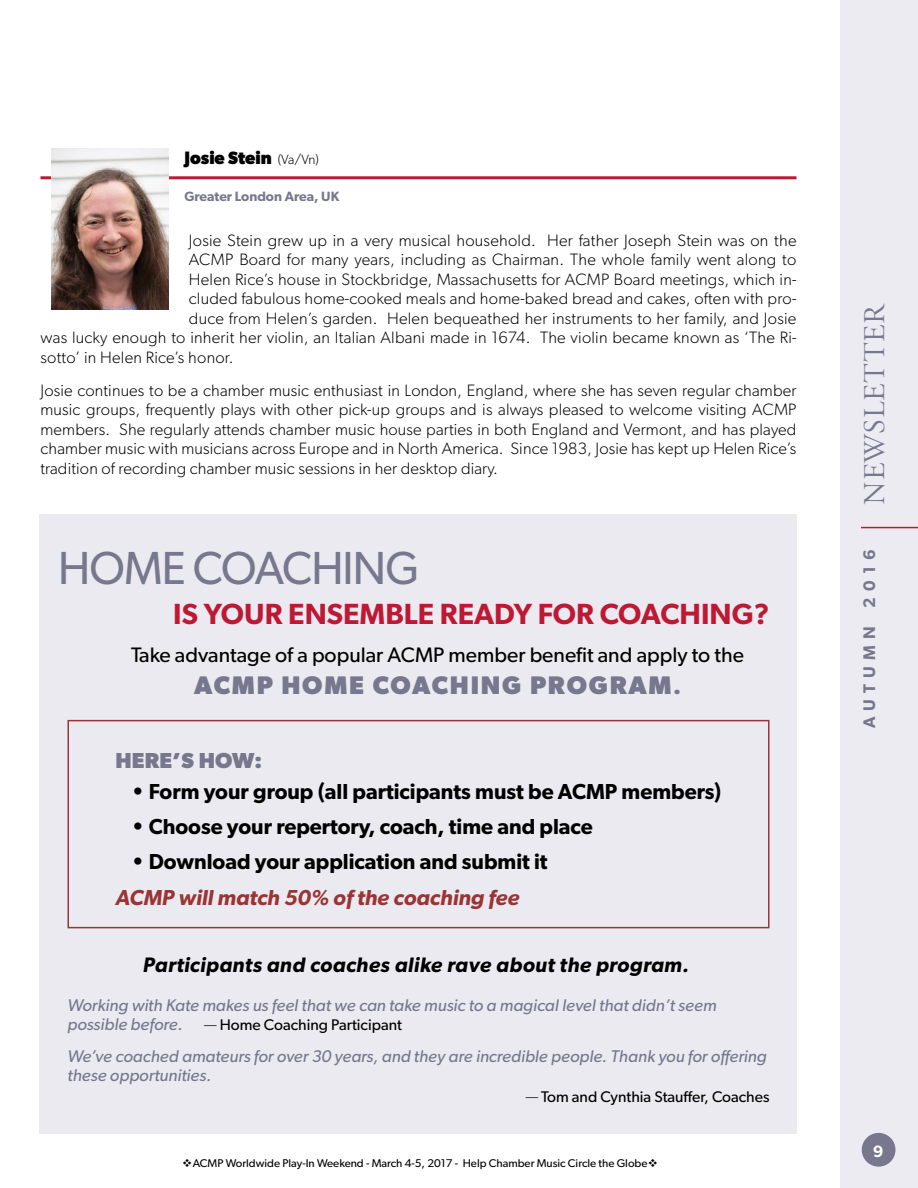
<style>
.page{position:relative;width:918px;height:1188px;background:#fff}
.page>*{position:absolute;margin:0;border:0;box-sizing:border-box;transform-origin:0 0}
.t1{font:46.5px "Gibson";letter-spacing:-.02em;color:#77778d}
.t2{font:30px "Adobe Garamond Titling";letter-spacing:.02em;color:#77778d}
.t3{font:600 29.25px "Gibson";color:#bd1934}
.t4{font:700 25.5px "Gibson";letter-spacing:.07em;color:#77778d}
.t5{font:600 21.75px "Gibson";color:#000}
.t6{font:italic 600 21.75px "Gibson";color:#9b3434}
.t7{font:700 21.75px "Gibson";letter-spacing:.01em;color:#77778d}
.t8{font:21px "Gibson";color:#000}
.t9{font:italic 600 21px "Gibson";letter-spacing:.02em;color:#000}
.t10{font:700 18px "Gibson";color:#000}
.t11{font:italic 16.95px/18.6px "Gibson";color:#77778d}
.t12{font:600 16.8px "Gibson";letter-spacing:.36em;color:#77778d}
.t13{font:300 16.5px/19.5px "Gibson";letter-spacing:.015em;color:#000;text-align:justify}
.t14{font:600 16.5px "Gibson";color:#fff}
.t15{font:15.45px "Gibson";color:#000}
.t16{font:600 13.5px "Gibson";color:#77778d}
.t17{font:11.25px "Gibson";color:#000}
.s1{font-weight:300;font-size:13.5px}
.s2{font-size:21px}
.s3{font-weight:300}
</style>
<div class="page">
<div style="left:840px;top:0;width:78px;height:1188px;background:#ecebf2"></div>
<hr style="left:861px;top:527px;width:57px;height:1px;background:#bd1934">
<div style="left:862px;top:1133px;width:34px;height:34px;background:#77778d;border-radius:50%"></div>
<hr style="left:40px;top:176px;width:756px;height:3px;background:#bd1934">
<img style="left:52px;top:149px;width:117px;height:160px">
<div style="left:39px;top:514px;width:757px;height:620px;background:#ebeaf1"></div>
<div style="left:68px;top:720px;width:702px;height:208px;border:2px solid #9b3434"></div>
<p class="t10" style="left:184px;top:147px;width:136px">Josie Stein <span class="s1">(Va/Vn)</span></p>
<p class="t16" style="left:184px;top:188px;width:156px">Greater London Area, UK</p>
<p class="t13" style="left:189px;top:230px;width:609px">Josie Stein grew up in a very musical household. Her father Joseph Stein was on the</p>
<p class="t13" style="left:189px;top:250px;width:609px">ACMP Board for many years, including as Chairman. The whole family went along to</p>
<p class="t13" style="left:189px;top:269px;width:609px">Helen Rice’s house in Stockbridge, Massachusetts for ACMP Board meetings, which in-</p>
<p class="t13" style="left:189px;top:289px;width:609px">cluded fabulous home-cooked meals and home-baked bread and cakes, often with pro-</p>
<p class="t13" style="left:189px;top:308px;width:609px">duce from Helen’s garden. Helen bequeathed her instruments to her family, and Josie</p>
<p class="t13" style="left:41px;top:328px;width:757px">was lucky enough to inherit her violin, an Italian Albani made in 1674. The violin became known as ‘The Ri-</p>
<p class="t13" style="left:40px;top:347px;width:194px">sotto’ in Helen Rice’s honor.</p>
<p class="t13" style="left:40px;top:380px;width:758px">Josie continues to be a chamber music enthusiast in London, England, where she has seven regular chamber music groups, frequently plays with other pick-up groups and is always pleased to welcome visiting ACMP members. She regularly attends chamber music house parties in both England and Vermont, and has played chamber music with musicians across Europe and in North America. Since 1983, Josie has kept up Helen Rice’s tradition of recording chamber music sessions in her desktop diary.</p>
<h1 class="t1" style="left:58px;top:540px;width:362px">HOME COACHING</h1>
<h3 class="t3" style="left:173px;top:597px;width:598px">IS YOUR ENSEMBLE READY FOR COACHING?</h3>
<p class="t8" style="left:131px;top:642px;width:614px">Take advantage of a popular ACMP member benefit and apply to the</p>
<h3 class="t4" style="left:194px;top:670px;width:488px">ACMP HOME COACHING PROGRAM<span class="s2">.</span></h3>
<h3 class="t7" style="left:116px;top:747px;width:148px">HERE’S HOW:</h3>
<h3 class="t5" style="left:131px;top:778px;width:591px">• Form your group (all participants must be ACMP members)</h3>
<h3 class="t5" style="left:131px;top:813px;width:463px">• Choose your repertory, coach, time and place</h3>
<h3 class="t5" style="left:131px;top:848px;width:418px">• Download your application and submit it</h3>
<h3 class="t6" style="left:116px;top:885px;width:405px">ACMP will match 50% of the coaching fee</h3>
<p class="t9" style="left:143px;top:952px;width:548px">Participants and coaches alike rave about the program.</p>
<p class="t11" style="left:68px;top:996px;width:651px">Working with Kate makes us feel that we can take music to a magical level that didn’t seem possible before.</p>
<p class="t15" style="left:204px;top:1015px;width:199px"><span class="s3">—</span> Home Coaching Participant</p>
<p class="t11" style="left:68px;top:1047px;width:701px">We’ve coached amateurs for over 30 years, and they are incredible people. Thank you for offering these opportunities.</p>
<p class="t15" style="left:526px;top:1088px;width:245px"><span class="s3">—</span> Tom and Cynthia Stauffer, Coaches</p>
<p class="t17" style="left:182px;top:1157px;width:477px">❖ACMP Worldwide Play-In Weekend - March 4-5, 2017 - Help Chamber Music Circle the Globe❖</p>
<h2 class="t2" style="left:858px;top:505px;width:203px;rotate:-90deg">NEWSLETTER</h2>
<p class="t12" style="left:859px;top:728px;width:180px;rotate:-90deg">AUTUMN 2016</p>
<p class="t14" style="left:873px;top:1141px;width:12px">9</p>
</div>
